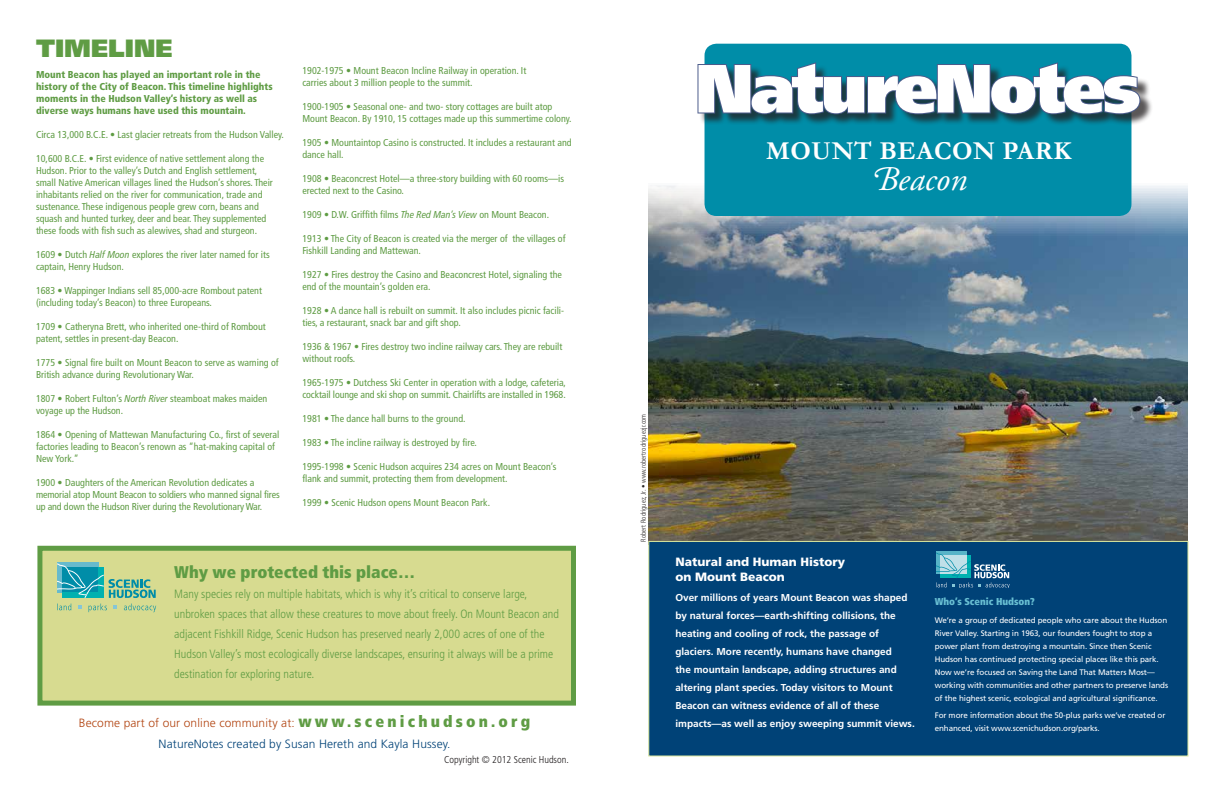
<style>
.page{position:relative;width:1224px;height:792px;background:#fff}
.page>*{position:absolute;margin:0;border:0;box-sizing:border-box;transform-origin:0 0}
.body__text{font:900 68px "Frutiger";letter-spacing:-.04em;color:#fff}
.body__text-2{font:italic 34px "Adobe Garamond Pro";color:#fff}
.body__text-3{font:700 26px "Garamond";letter-spacing:.02em;color:#fff}
.news_items{font:900 25px "Frutiger";color:#5f9c44}
.body__text-4{font:900 condensed 17px "Frutiger";color:#5f9c44}
.body__text-5{font:300 condensed 12px/20px "Frutiger";color:#5f9c44}
.body__text-6{font:300 12px "Frutiger";letter-spacing:.01em;color:#b24512}
.body__text-7{font:300 12px "Frutiger";letter-spacing:.01em;color:#004277}
.body__text-8{font:900 12px/15px "Frutiger";color:#fff}
.news_items-2{font:condensed 10px/12px "Frutiger";color:#5f9c44}
.body__text-9{font:700 10px/18px "Frutiger";color:#fff}
.news_items-3{font:900 condensed 10px/12px "Frutiger";color:#5f9c44}
.body__text-10{font:300 condensed 10px "Frutiger";color:#231f20}
.t1{font:900 condensed 10px "Frutiger";color:#68bed2}
.t2{font:8px/13px "Frutiger";letter-spacing:-.01em;color:#fff}
.body__text-11{font:300 condensed 7px "Frutiger";color:#231f20}
.s1{font-family:"Frutiger LT Com";font-style:italic}
.s2{font-weight:900;font-stretch:condensed;font-size:16px;color:#5f9c44}
</style>
<div class="page">
<img style="left:649px;top:176px;width:539px;height:365px">
<div style="left:649px;top:541px;width:539px;height:215px;background:#004277;border:1px solid #dae79e"></div>
<div style="left:37px;top:546px;width:539px;height:160px;background:#d7db90;border:5px solid #5f9c44"></div>
<div style="left:936px;top:552px;width:31px;height:22px;background:#57b4c8"></div>
<svg style="left:936px;top:553px;width:74px;height:35px"></svg>
<div style="left:705px;top:44px;width:426px;height:172px;background:#008da8;border-radius:12px"></div>
<div style="left:699px;top:65px;width:454px;height:62px;background:#231f20;opacity:.75"></div>
<svg style="left:697px;top:61px;width:444px;height:54px"></svg>
<div style="left:57px;top:562px;width:41px;height:30px;background:#67bacd"></div>
<svg style="left:57px;top:563px;width:99px;height:35px"></svg>
<svg style="left:124px;top:604px;width:32px;height:8px"></svg>
<svg style="left:114px;top:605px;width:3px;height:4px"></svg>
<svg style="left:89px;top:604px;width:18px;height:8px"></svg>
<svg style="left:78px;top:605px;width:4px;height:4px"></svg>
<svg style="left:57px;top:604px;width:14px;height:6px"></svg>
<p class="news_items" style="left:36px;top:33px;width:138px">TIMELINE</p>
<p class="news_items-3" style="left:36px;top:69px;width:238px">Mount Beacon has played an important role in the history of the City of Beacon. This timeline highlights moments in the Hudson Valley’s history as well as diverse ways humans have used this mountain.</p>
<p class="news_items-2" style="left:36px;top:129px;width:249px">Circa 13,000 B.C.E. • Last glacier retreats from the Hudson Valley.</p>
<p class="news_items-2" style="left:36px;top:153px;width:238px">10,600 B.C.E. • First evidence of native settlement along the Hudson. Prior to the valley’s Dutch and English settlement, small Native American villages lined the Hudson’s shores. Their inhabitants relied on the river for communication, trade and sustenance. These indigenous people grew corn, beans and squash and hunted turkey, deer and bear. They supplemented these foods with fish such as alewives, shad and sturgeon.</p>
<p class="news_items-2" style="left:36px;top:249px;width:235px">1609 • Dutch <span class="s1">Half Moon</span> explores the river later named for its captain, Henry Hudson.</p>
<p class="news_items-2" style="left:36px;top:285px;width:228px">1683 • Wappinger Indians sell 85,000-acre Rombout patent (including today’s Beacon) to three Europeans.</p>
<p class="news_items-2" style="left:36px;top:321px;width:231px">1709 • Catheryna Brett, who inherited one-third of Rombout patent, settles in present-day Beacon.</p>
<p class="news_items-2" style="left:36px;top:357px;width:244px">1775 • Signal fire built on Mount Beacon to serve as warning of<br>British advance during Revolutionary War.</p>
<p class="news_items-2" style="left:36px;top:393px;width:233px">1807 • Robert Fulton’s <span class="s1">North River</span> steamboat makes maiden voyage up the Hudson.</p>
<p class="news_items-2" style="left:36px;top:429px;width:245px">1864 • Opening of Mattewan Manufacturing Co., first of several factories leading to Beacon’s renown as “hat-making capital of<br>New York.”</p>
<p class="news_items-2" style="left:36px;top:477px;width:245px">1900 • Daughters of the American Revolution dedicates a memorial atop Mount Beacon to soldiers who manned signal fires up and down the Hudson River during the Revolutionary War.</p>
<p class="news_items-2" style="left:302px;top:64px;width:225px">1902-1975 • Mount Beacon Incline Railway in operation. It carries about 3 million people to the summit.</p>
<p class="news_items-2" style="left:302px;top:100px;width:271px">1900-1905 • Seasonal one- and two- story cottages are built atop<br>Mount Beacon. By 1910, 15 cottages made up this summertime colony.</p>
<p class="news_items-2" style="left:302px;top:136px;width:271px">1905 • Mountaintop Casino is constructed. It includes a restaurant and dance hall.</p>
<p class="news_items-2" style="left:302px;top:172px;width:263px">1908 • Beaconcrest Hotel—a three-story building with 60 rooms—is erected next to the Casino.</p>
<p class="news_items-2" style="left:302px;top:208px;width:248px">1909 • D.W. Griffith films <span class="s1">The Red Man’s View</span> on Mount Beacon.</p>
<p class="news_items-2" style="left:302px;top:232px;width:265px">1913 • The City of Beacon is created via the merger of the villages of<br>Fishkill Landing and Mattewan.</p>
<p class="news_items-2" style="left:302px;top:268px;width:261px">1927 • Fires destroy the Casino and Beaconcrest Hotel, signaling the end of the mountain’s golden era.</p>
<p class="news_items-2" style="left:302px;top:304px;width:263px">1928 • A dance hall is rebuilt on summit. It also includes picnic facili&shy;ties, a restaurant, snack bar and gift shop.</p>
<p class="news_items-2" style="left:302px;top:340px;width:262px">1936 &amp; 1967 • Fires destroy two incline railway cars. They are rebuilt without roofs.</p>
<p class="news_items-2" style="left:302px;top:376px;width:265px">1965-1975 • Dutchess Ski Center in operation with a lodge, cafeteria, cocktail lounge and ski shop on summit. Chairlifts are installed in 1968.</p>
<p class="news_items-2" style="left:302px;top:412px;width:165px">1981 • The dance hall burns to the ground.</p>
<p class="news_items-2" style="left:302px;top:436px;width:176px">1983 • The incline railway is destroyed by fire.</p>
<p class="news_items-2" style="left:302px;top:460px;width:256px">1995-1998 • Scenic Hudson acquires 234 acres on Mount Beacon’s flank and summit, protecting them from development.</p>
<p class="news_items-2" style="left:302px;top:496px;width:189px">1999 • Scenic Hudson opens Mount Beacon Park.</p>
<p class="body__text-4" style="left:174px;top:561px;width:242px">Why we protected this place…</p>
<p class="body__text-5" style="left:174px;top:584px;width:386px">Many species rely on multiple habitats, which is why it’s critical to conserve large, unbroken spaces that allow these creatures to move about freely. On Mount Beacon and adjacent Fishkill Ridge, Scenic Hudson has preserved nearly 2,000 acres of one of the Hudson Valley’s most ecologically diverse landscapes, ensuring it always will be a prime destination for exploring nature.</p>
<p class="body__text-6" style="left:79px;top:716px;width:453px">Become part of our online community at: <span class="s2">w w w. s c e n i c h u d s o n . o r g</span></p>
<p class="body__text-7" style="left:159px;top:737px;width:293px">NatureNotes created by Susan Hereth and Kayla Hussey.</p>
<p class="body__text-10" style="left:444px;top:754px;width:126px">Copyright © 2012 Scenic Hudson.</p>
<p class="body__text" style="left:695px;top:47px;width:447px">NatureNotes</p>
<p class="body__text-3" style="left:766px;top:135px;width:306px">MOUNT BEACON PARK</p>
<p class="body__text-2" style="left:870px;top:159px;width:99px">Beacon</p>
<p class="body__text-11" style="left:640px;top:542px;width:129px;rotate:-90deg">Robert Rodriguez, Jr. • www.robertrodriguezjr.com</p>
<p class="body__text-8" style="left:675px;top:555px;width:171px">Natural and Human History on Mount Beacon</p>
<p class="body__text-9" style="left:675px;top:588px;width:241px">Over millions of years Mount Beacon was shaped by natural forces—earth-shifting collisions, the heating and cooling of rock, the passage of glaciers. More recently, humans have changed<br>the mountain landscape, adding structures and altering plant species. Today visitors to Mount Beacon can witness evidence of all of these impacts—as well as enjoy sweeping summit views.</p>
<p class="t1" style="left:935px;top:595px;width:102px">Who’s Scenic Hudson?</p>
<p class="t2" style="left:935px;top:613px;width:235px">We’re a group of dedicated people who care about the Hudson River Valley. Starting in 1963, our founders fought to stop a power plant from destroying a mountain. Since then Scenic Hudson has continued protecting special places like this park.<br>Now we’re focused on Saving the Land That Matters Most— working with communities and other partners to preserve lands of the highest scenic, ecological and agricultural significance.</p>
<p class="t2" style="left:935px;top:709px;width:232px">For more information about the 50-plus parks we’ve created or enhanced, visit www.scenichudson.org/parks.</p>
</div>
